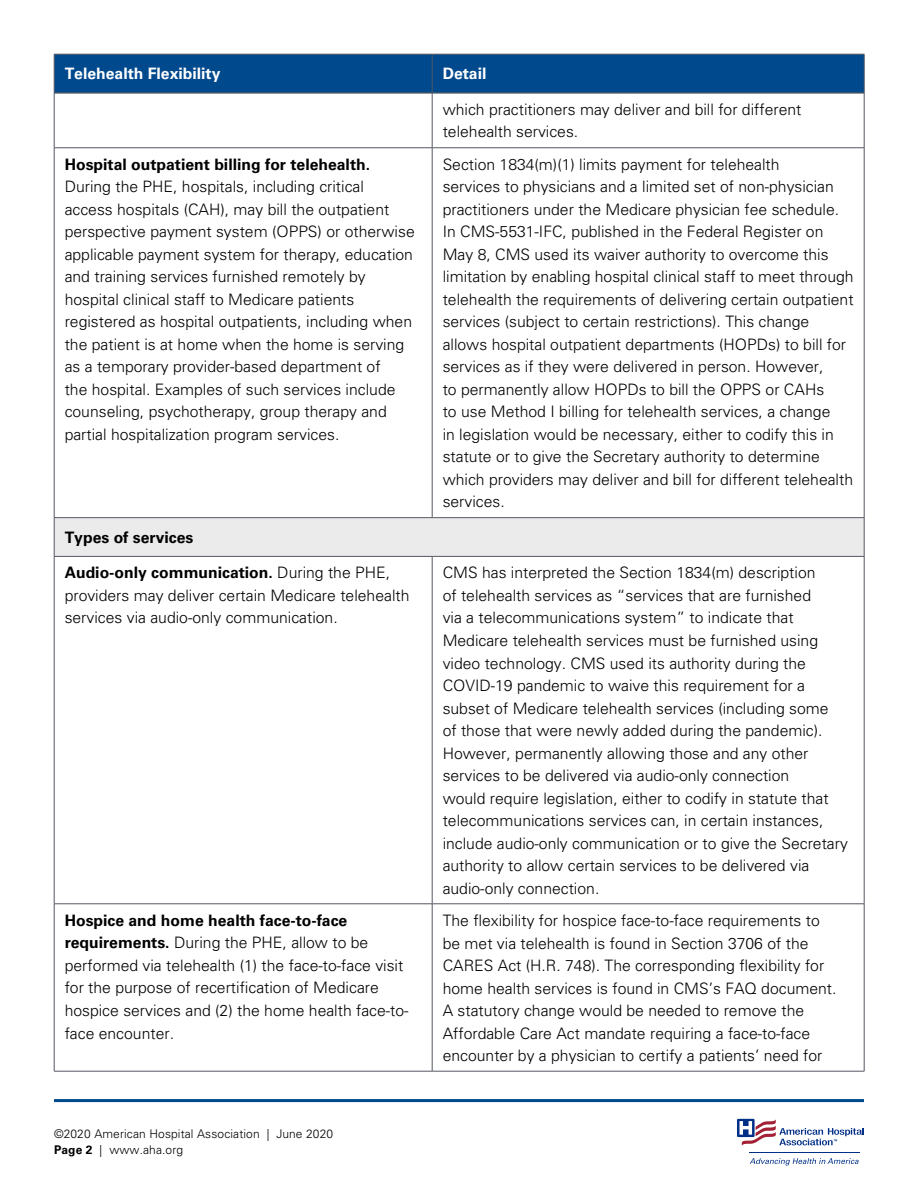
<style>
.page{position:relative;width:918px;height:1188px;background:#fff}
.page>*{position:absolute;margin:0;border:0;box-sizing:border-box;transform-origin:0 0}
.t1{font:300 15.75px/22.5px "Univers LT Std";color:#000}
.t2{font:700 15.75px "Univers LT Std";color:#000}
.t3{font:700 15.75px "Univers LT Std";color:#fff}
.t4{font:300 12px/16.5px "Univers LT Std";letter-spacing:.01em;color:#000}
.s1{font-weight:700}
</style>
<div class="page">
<hr style="left:54px;top:1099px;width:810px;height:3px;background:#00498d">
<hr style="left:749px;top:1152px;width:111px;height:1px;background:#002f87">
<svg style="left:750px;top:1158px;width:109px;height:8px"></svg>
<svg style="left:736px;top:1118px;width:128px;height:28px"></svg>
<div style="left:54px;top:518px;width:810px;height:38px;background:#ecebeb"></div>
<hr style="left:54px;top:147px;width:378px;height:1px;background:#545861">
<hr style="left:54px;top:904px;width:378px;height:1px;background:#545861">
<hr style="left:54px;top:1071px;width:378px;height:1px;background:#545861">
<hr style="left:432px;top:147px;width:432px;height:1px;background:#545861">
<hr style="left:432px;top:904px;width:432px;height:1px;background:#545861">
<hr style="left:432px;top:1071px;width:432px;height:1px;background:#545861">
<hr style="left:54px;top:93px;width:1px;height:55px;background:#545861">
<hr style="left:432px;top:93px;width:1px;height:55px;background:#545861">
<hr style="left:864px;top:93px;width:1px;height:55px;background:#545861">
<hr style="left:54px;top:148px;width:1px;height:369px;background:#545861">
<hr style="left:432px;top:148px;width:1px;height:369px;background:#545861">
<hr style="left:864px;top:148px;width:1px;height:369px;background:#545861">
<hr style="left:54px;top:557px;width:1px;height:347px;background:#545861">
<hr style="left:54px;top:904px;width:1px;height:167px;background:#545861">
<hr style="left:432px;top:557px;width:1px;height:347px;background:#545861">
<hr style="left:864px;top:557px;width:1px;height:347px;background:#545861">
<hr style="left:432px;top:904px;width:1px;height:167px;background:#545861">
<hr style="left:864px;top:904px;width:1px;height:167px;background:#545861">
<hr style="left:54px;top:517px;width:378px;height:1px;background:#545861">
<hr style="left:54px;top:518px;width:1px;height:38px;background:#545861">
<hr style="left:432px;top:517px;width:432px;height:1px;background:#545861">
<hr style="left:864px;top:518px;width:1px;height:38px;background:#545861">
<hr style="left:54px;top:556px;width:378px;height:1px;background:#545861">
<hr style="left:432px;top:556px;width:432px;height:1px;background:#545861">
<div style="left:55px;top:55px;width:809px;height:38px;background:#00498d"></div>
<hr style="left:54px;top:54px;width:378px;height:1px;background:#545861">
<hr style="left:54px;top:54px;width:1px;height:39px;background:#545861">
<hr style="left:432px;top:54px;width:432px;height:1px;background:#545861">
<hr style="left:432px;top:54px;width:1px;height:39px;background:#545861">
<hr style="left:864px;top:54px;width:1px;height:39px;background:#545861">
<hr style="left:54px;top:93px;width:378px;height:1px;background:#545861">
<hr style="left:432px;top:93px;width:432px;height:1px;background:#545861">
<p class="t3" style="left:65px;top:64px;width:157px">Telehealth Flexibility</p>
<p class="t3" style="left:443px;top:64px;width:45px">Detail</p>
<p class="t2" style="left:65px;top:155px;width:307px">Hospital outpatient billing for telehealth.</p>
<p class="t1" style="left:65px;top:175px;width:352px">During the PHE, hospitals, including critical access hospitals (CAH), may bill the outpatient perspective payment system (OPPS) or otherwise applicable payment system for therapy, education and training services furnished remotely by hospital clinical staff to Medicare patients registered as hospital outpatients, including when the patient is at home when the home is serving as a temporary provider-based department of<br>the hospital. Examples of such services include counseling, psychotherapy, group therapy and partial hospitalization program services.</p>
<p class="t1" style="left:443px;top:98px;width:360px">which practitioners may deliver and bill for different telehealth services.</p>
<p class="t1" style="left:443px;top:153px;width:412px">Section 1834(m)(1) limits payment for telehealth<br>services to physicians and a limited set of non-physician practitioners under the Medicare physician fee schedule.<br>In CMS-5531-IFC, published in the Federal Register on May 8, CMS used its waiver authority to overcome this limitation by enabling hospital clinical staff to meet through telehealth the requirements of delivering certain outpatient services (subject to certain restrictions). This change allows hospital outpatient departments (HOPDs) to bill for services as if they were delivered in person. However,<br>to permanently allow HOPDs to bill the OPPS or CAHs<br>to use Method I billing for telehealth services, a change<br>in legislation would be necessary, either to codify this in statute or to give the Secretary authority to determine which providers may deliver and bill for different telehealth services.</p>
<p class="t2" style="left:65px;top:528px;width:130px">Types of services</p>
<p class="t1" style="left:65px;top:562px;width:346px"><span class="s1">Audio-only communication.</span> During the PHE, providers may deliver certain Medicare telehealth services via audio-only communication.</p>
<p class="t1" style="left:443px;top:562px;width:407px">CMS has interpreted the Section 1834(m) description<br>of telehealth services as “services that are furnished<br>via a telecommunications system” to indicate that Medicare telehealth services must be furnished using video technology. CMS used its authority during the COVID-19 pandemic to waive this requirement for a subset of Medicare telehealth services (including some<br>of those that were newly added during the pandemic).<br>However, permanently allowing those and any other services to be delivered via audio-only connection<br>would require legislation, either to codify in statute that telecommunications services can, in certain instances, include audio-only communication or to give the Secretary authority to allow certain services to be delivered via audio-only connection.</p>
<p class="t1" style="left:65px;top:909px;width:346px"><span class="s1">Hospice and home health face-to-face requirements.</span> During the PHE, allow to be performed via telehealth (1) the face-to-face visit for the purpose of recertification of Medicare hospice services and (2) the home health face-to&shy;face encounter.</p>
<p class="t1" style="left:443px;top:909px;width:395px">The flexibility for hospice face-to-face requirements to be met via telehealth is found in Section 3706 of the CARES Act (H.R. 748). The corresponding flexibility for home health services is found in CMS’s FAQ document.<br>A statutory change would be needed to remove the Affordable Care Act mandate requiring a face-to-face encounter by a physician to certify a patients’ need for</p>
<p class="t4" style="left:54px;top:1125px;width:281px">©2020 American Hospital Association | June 2020<br><span class="s1">Page 2</span> | www.aha.org</p>
</div>
